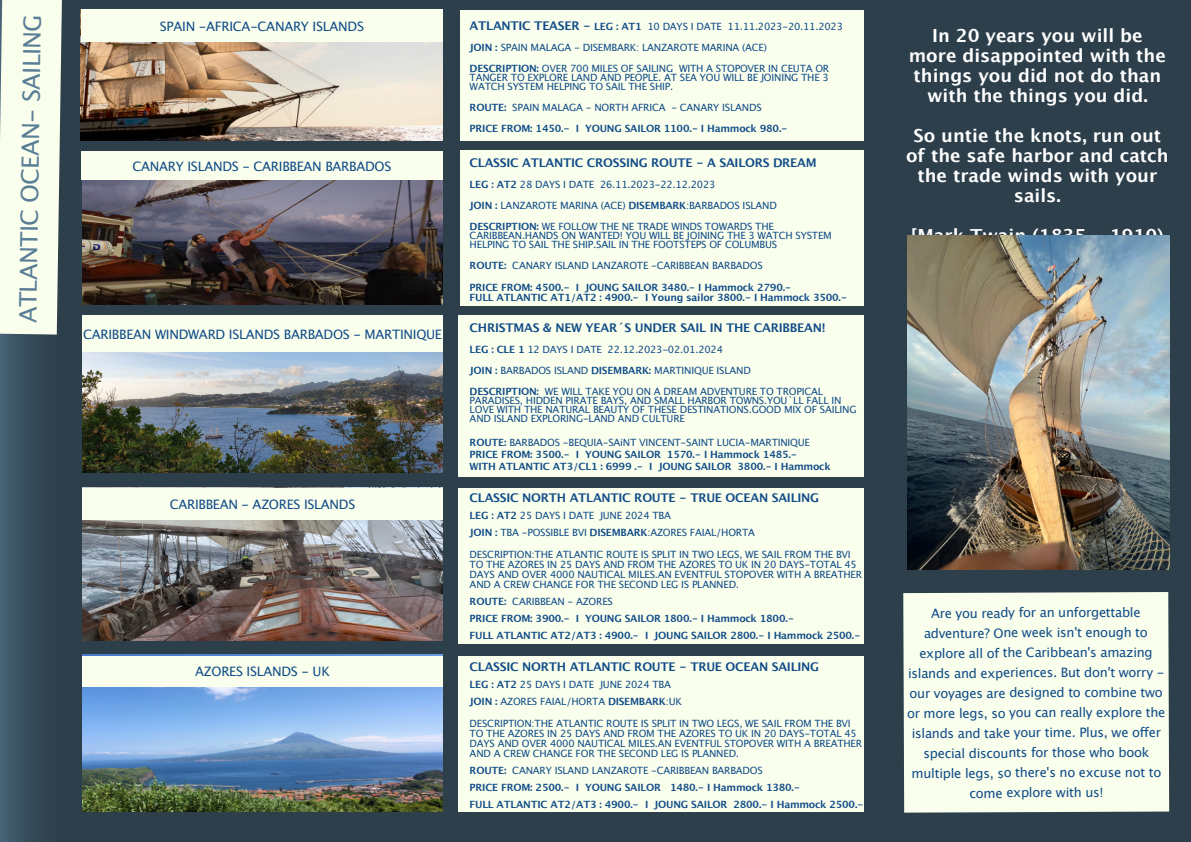
<style>
.page{position:relative;width:1191px;height:842px;background:#fff}
.page>*{position:absolute;margin:0;border:0;box-sizing:border-box;transform-origin:0 0}
.t1{font:24px "Lucida Grande";color:#5a7e96}
.t2{font:700 18px/20px "Lucida Grande";color:#fff;text-align:center}
.t3{font:13px/20px "Lucida Grande";letter-spacing:-.025em;color:#114c88;text-align:center}
.t4{font:700 12px "Lucida Grande";letter-spacing:-.02em;color:#114c88}
.t5{font:10px/21px "Lucida Grande";letter-spacing:-.02em;color:#114c88}
.t6{font:700 10px/17px "Lucida Grande";letter-spacing:-.02em;color:#114c88}
.s1{font-weight:700;font-size:12px}
.s2{font-weight:700}
.s3{font-weight:400}
</style>
<div class="page">
<img style="left:0;top:0;width:1191px;height:842px">
<img style="left:82px;top:520px;width:361px;height:121px">
<div style="left:903px;top:592px;width:266px;height:221px;background:#faffed"></div>
<img style="left:82px;top:655px;width:361px;height:157px">
<div style="left:82px;top:488px;width:361px;height:32px;background:#faffed"></div>
<img style="left:81px;top:42px;width:362px;height:98px">
<div style="left:82px;top:656px;width:361px;height:30px;background:#faffed"></div>
<svg style="left:0;top:0;width:63px;height:335px;background:#ecf2e2"></svg>
<div style="left:81px;top:10px;width:362px;height:32px;background:#faffed"></div>
<div style="left:460px;top:10px;width:404px;height:130px;background:#faffed"></div>
<div style="left:460px;top:150px;width:404px;height:156px;background:#faffed"></div>
<div style="left:458px;top:315px;width:406px;height:162px;background:#faffed"></div>
<div style="left:458px;top:488px;width:406px;height:156px;background:#faffed"></div>
<div style="left:458px;top:656px;width:406px;height:156px;background:#faffed"></div>
<img style="left:82px;top:180px;width:361px;height:125px">
<img style="left:82px;top:352px;width:361px;height:120px">
<div style="left:81px;top:151px;width:362px;height:29px;background:#faffed"></div>
<div style="left:82px;top:315px;width:361px;height:37px;background:#faffed"></div>
<img style="left:907px;top:236px;width:262px;height:334px">
<h1 class="t1" style="left:17px;top:323px;width:311px;rotate:-89deg">ATLANTIC OCEAN- SAILING</h1>
<h3 class="t3" style="left:160px;top:17px;width:206px">SPAIN -AFRICA-CANARY ISLANDS</h3>
<h3 class="t3" style="left:132px;top:157px;width:260px">CANARY ISLANDS - CARIBBEAN BARBADOS</h3>
<h3 class="t3" style="left:83px;top:325px;width:360px">CARIBBEAN WINDWARD ISLANDS BARBADOS - MARTINIQUE</h3>
<h3 class="t3" style="left:170px;top:495px;width:187px">CARIBBEAN - AZORES ISLANDS</h3>
<h3 class="t3" style="left:195px;top:663px;width:136px">AZORES ISLANDS - UK</h3>
<p class="t5" style="left:469px;top:17px;width:375px"><span class="s1">ATLANTIC TEASER -</span> <span class="s2">LEG : AT1</span> 10 DAYS I DATE 11.11.2023-20.11.2023<br><span class="s2">JOIN :</span> SPAIN MALAGA - DISEMBARK: LANZAROTE MARINA (ACE)<br><span class="s2">DESCRIPTION:</span> OVER 700 MILES OF SAILING WITH A STOPOVER IN CEUTA OR</p>
<p class="t5" style="left:469px;top:74px;width:361px;line-height:9px">TANGER TO EXPLORE LAND AND PEOPLE. AT SEA YOU WILL BE JOINING THE 3<br>WATCH SYSTEM HELPING TO SAIL THE SHIP.</p>
<p class="t6" style="left:469px;top:98px;width:319px;line-height:21px">ROUTE: <span class="s3">SPAIN MALAGA - NORTH AFRICA - CANARY ISLANDS<br></span>PRICE FROM: 1450.- I YOUNG SAILOR 1100.- I Hammock 980.-</p>
<p class="t4" style="left:469px;top:158px;width:348px">CLASSIC ATLANTIC CROSSING ROUTE - A SAILORS DREAM</p>
<p class="t5" style="left:469px;top:175px;width:309px"><span class="s2">LEG : AT2</span> 28 DAYS I DATE 26.11.2023-22.12.2023<br><span class="s2">JOIN :</span> LANZAROTE MARINA (ACE) <span class="s2">DISEMBARK</span>:BARBADOS ISLAND<br><span class="s2">DESCRIPTION:</span> WE FOLLOW THE NE TRADE WINDS TOWARDS THE</p>
<p class="t5" style="left:469px;top:232px;width:364px;line-height:9px">CARIBBEAN.HANDS ON WANTED! YOU WILL BE JOINING THE 3 WATCH SYSTEM<br>HELPING TO SAIL THE SHIP.SAIL IN THE FOOTSTEPS OF COLUMBUS</p>
<p class="t5" style="left:469px;top:256px;width:295px"><span class="s2">ROUTE:</span> CANARY ISLAND LANZAROTE -CARIBBEAN BARBADOS</p>
<p class="t6" style="left:469px;top:283px;width:379px;line-height:10px">PRICE FROM: 4500.- I JOUNG SAILOR 3480.- I Hammock 2790.-<br>FULL ATLANTIC AT1/AT2 : 4900.- I Young sailor 3800.- I Hammock 3500.-</p>
<p class="t4" style="left:469px;top:323px;width:357px">CHRISTMAS &amp; NEW YEAR´S UNDER SAIL IN THE CARIBBEAN!</p>
<p class="t5" style="left:469px;top:340px;width:355px"><span class="s2">LEG : CLE 1</span> 12 DAYS I DATE 22.12.2023-02.01.2024<br><span class="s2">JOIN :</span> BARBADOS ISLAND <span class="s2">DISEMBARK:</span> MARTINIQUE ISLAND<br><span class="s2">DESCRIPTION:</span> WE WILL TAKE YOU ON A DREAM ADVENTURE TO TROPICAL</p>
<p class="t5" style="left:469px;top:397px;width:388px;line-height:9px">PARADISES, HIDDEN PIRATE BAYS, AND SMALL HARBOR TOWNS.YOU`LL FALL IN<br>LOVE WITH THE NATURAL BEAUTY OF THESE DESTINATIONS.GOOD MIX OF SAILING<br>AND ISLAND EXPLORING-LAND AND CULTURE</p>
<p class="t6" style="left:469px;top:437px;width:362px;line-height:12px">ROUTE: <span class="s3">BARBADOS -BEQUIA-SAiNT VINCENT-SAINT LUCIA-MARTINIQUE<br></span>PRICE FROM: 3500.- I YOUNG SAILOR 1570.- I Hammock 1485.-<br>WITH ATLANTIC AT3/CL1 : 6999 .- I JOUNG SAILOR 3800.- I Hammock</p>
<p class="t4" style="left:469px;top:493px;width:351px">CLASSIC NORTH ATLANTIC ROUTE - TRUE OCEAN SAILING</p>
<p class="t5" style="left:469px;top:508px;width:287px;line-height:17px"><span class="s2">LEG : AT2</span> 25 DAYS I DATE JUNE 2024 TBA<br><span class="s2">JOIN :</span> TBA -POSSIBLE BVI <span class="s2">DISEMBARK</span>:AZORES FAIAL/HORTA</p>
<p class="t5" style="left:469px;top:550px;width:394px;line-height:10px">DESCRIPTION:THE ATLANTIC ROUTE IS SPLIT IN TWO LEGS, WE SAIL FROM THE BVI TO THE AZORES IN 25 DAYS AND FROM THE AZORES TO UK IN 20 DAYS-TOTAL 45<br>DAYS AND OVER 4000 NAUTICAL MILES.AN EVENTFUL STOPOVER WITH A BREATHER AND A CREW CHANGE FOR THE SECOND LEG IS PLANNED.</p>
<p class="t6" style="left:469px;top:594px;width:392px">ROUTE: <span class="s3">CARIBBEAN - AZORES<br></span>PRICE FROM: 3900.- I YOUNG SAILOR 1800.- I Hammock 1800.-<br>FULL ATLANTIC AT2/AT3 : 4900.- I JOUNG SAILOR 2800.- I Hammock 2500.-</p>
<p class="t4" style="left:469px;top:662px;width:351px">CLASSIC NORTH ATLANTIC ROUTE - TRUE OCEAN SAILING</p>
<p class="t5" style="left:469px;top:677px;width:214px;line-height:17px"><span class="s2">LEG : AT2</span> 25 DAYS I DATE JUNE 2024 TBA<br><span class="s2">JOIN :</span> AZORES FAIAL/HORTA <span class="s2">DISEMBARK</span>:UK</p>
<p class="t5" style="left:469px;top:719px;width:394px;line-height:10px">DESCRIPTION:THE ATLANTIC ROUTE IS SPLIT IN TWO LEGS, WE SAIL FROM THE BVI TO THE AZORES IN 25 DAYS AND FROM THE AZORES TO UK IN 20 DAYS-TOTAL 45<br>DAYS AND OVER 4000 NAUTICAL MILES.AN EVENTFUL STOPOVER WITH A BREATHER AND A CREW CHANGE FOR THE SECOND LEG IS PLANNED.</p>
<p class="t6" style="left:469px;top:763px;width:395px">ROUTE: <span class="s3">CANARY ISLAND LANZAROTE -CARIBBEAN BARBADOS<br></span>PRICE FROM: 2500.- I YOUNG SAILOR 1480.- I Hammock 1380.-<br>FULL ATLANTIC AT2/AT3 : 4900.- I JOUNG SAILOR 2800.- I Hammock 2500.-</p>
<h2 class="t2" style="left:909px;top:27px;width:258px">In 20 years you will be more disappointed with the things you did not do than with the things you did.</h2>
<h2 class="t2" style="left:906px;top:127px;width:264px">So untie the knots, run out of the safe harbor and catch the trade winds with your sails.</h2>
<h2 class="t2" style="left:911px;top:227px;width:254px">[Mark Twain (1835 - 1910)</h2>
<p class="t3" style="left:907px;top:603px;width:260px">Are you ready for an unforgettable adventure? One week isn't enough to explore all of the Caribbean's amazing islands and experiences. But don't worry - our voyages are designed to combine two or more legs, so you can really explore the islands and take your time. Plus, we offer special discounts for those who book multiple legs, so there's no excuse not to come explore with us!</p>
</div>
